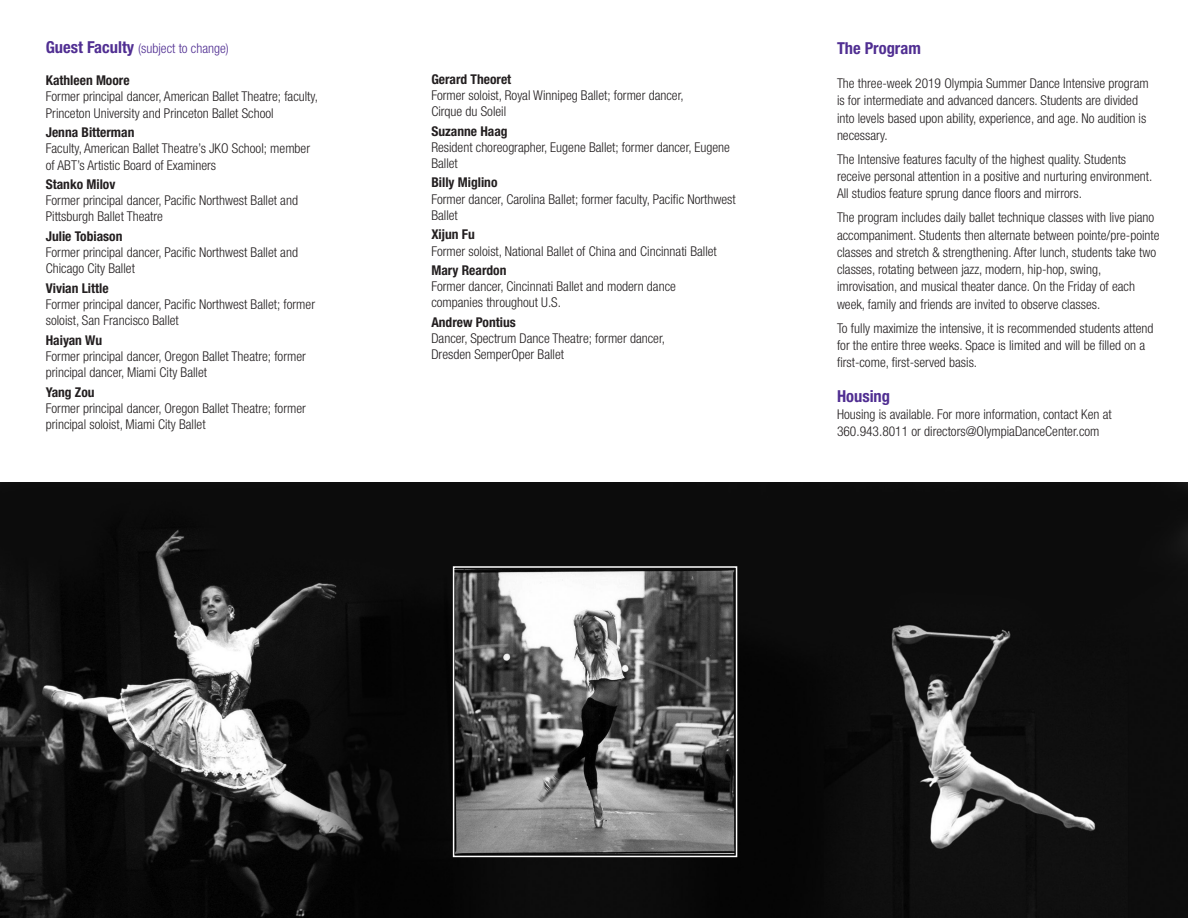
<style>
.page{position:relative;width:1188px;height:918px;background:#fff}
.page>*{position:absolute;margin:0;border:0;box-sizing:border-box;transform-origin:0 0}
.t1{font:700 condensed 16.5px "Helvetica Neue LT Std";color:#502e92}
.copy_text{font:300 condensed 13.5px/17.2px "Helvetica Neue LT Std";color:#231f20}
.t2{font:700 condensed 13.5px "Helvetica Neue LT Std";color:#231f20}
.t3{font:300 condensed 13.5px "Helvetica Neue LT Std";color:#502e92}
.s1{font-weight:700;font-size:16.5px}
</style>
<div class="page">
<img style="left:0;top:483px;width:1188px;height:435px">
<div style="left:453px;top:566px;width:284px;height:291px;border:2px solid #fff"></div>
<p class="t3" style="left:46px;top:40px;width:185px"><span class="s1">Guest Faculty</span> (subject to change)</p>
<p class="t2" style="left:46px;top:72px;width:85px">Kathleen Moore</p>
<p class="copy_text" style="left:46px;top:88px;width:274px;line-height:16.2px">Former principal dancer, American Ballet Theatre; faculty,<br>Princeton University and Princeton Ballet School</p>
<p class="t2" style="left:46px;top:124px;width:90px">Jenna Bitterman</p>
<p class="copy_text" style="left:46px;top:140px;width:266px;line-height:16.2px">Faculty, American Ballet Theatre’s JKO School; member of ABT’s Artistic Board of Examiners</p>
<p class="t2" style="left:46px;top:176px;width:71px">Stanko Milov</p>
<p class="copy_text" style="left:46px;top:192px;width:254px;line-height:16.2px">Former principal dancer, Pacific Northwest Ballet and<br>Pittsburgh Ballet Theatre</p>
<p class="t2" style="left:46px;top:228px;width:78px">Julie Tobiason</p>
<p class="copy_text" style="left:46px;top:244px;width:254px;line-height:16.2px">Former principal dancer, Pacific Northwest Ballet and<br>Chicago City Ballet</p>
<p class="t2" style="left:46px;top:280px;width:64px">Vivian Little</p>
<p class="copy_text" style="left:46px;top:296px;width:271px;line-height:16.2px">Former principal dancer, Pacific Northwest Ballet; former soloist, San Francisco Ballet</p>
<p class="t2" style="left:46px;top:332px;width:58px">Haiyan Wu</p>
<p class="copy_text" style="left:46px;top:348px;width:262px;line-height:16.2px">Former principal dancer, Oregon Ballet Theatre; former principal dancer, Miami City Ballet</p>
<p class="t2" style="left:46px;top:384px;width:50px">Yang Zou</p>
<p class="copy_text" style="left:46px;top:400px;width:262px;line-height:16.2px">Former principal dancer, Oregon Ballet Theatre; former principal soloist, Miami City Ballet</p>
<p class="t2" style="left:431px;top:71px;width:81px">Gerard Theoret</p>
<p class="copy_text" style="left:431px;top:87px;width:254px;line-height:16.2px">Former soloist, Royal Winnipeg Ballet; former dancer,<br>Cirque du Soleil</p>
<p class="t2" style="left:431px;top:123px;width:78px">Suzanne Haag</p>
<p class="copy_text" style="left:431px;top:139px;width:300px;line-height:16.2px">Resident choreographer, Eugene Ballet; former dancer, Eugene<br>Ballet</p>
<p class="t2" style="left:431px;top:175px;width:68px">Billy Miglino</p>
<p class="copy_text" style="left:431px;top:191px;width:306px;line-height:16.2px">Former dancer, Carolina Ballet; former faculty, Pacific Northwest<br>Ballet</p>
<p class="t2" style="left:431px;top:226px;width:45px">Xijun Fu</p>
<p class="copy_text" style="left:431px;top:242px;width:287px">Former soloist, National Ballet of China and Cincinnati Ballet</p>
<p class="t2" style="left:431px;top:262px;width:77px">Mary Reardon</p>
<p class="copy_text" style="left:431px;top:278px;width:246px;line-height:16.2px">Former dancer, Cincinnati Ballet and modern dance companies throughout U.S.</p>
<p class="t2" style="left:431px;top:314px;width:86px">Andrew Pontius</p>
<p class="copy_text" style="left:431px;top:330px;width:235px;line-height:16.2px">Dancer, Spectrum Dance Theatre; former dancer,<br>Dresden SemperOper Ballet</p>
<p class="t1" style="left:837px;top:38px;width:85px">The Program</p>
<p class="copy_text" style="left:837px;top:75px;width:313px">The three-week 2019 Olympia Summer Dance Intensive program is for intermediate and advanced dancers. Students are divided into levels based upon ability, experience, and age. No audition is necessary.</p>
<p class="copy_text" style="left:837px;top:150px;width:317px">The Intensive features faculty of the highest quality. Students receive personal attention in a positive and nurturing environment.<br>All studios feature sprung dance floors and mirrors.</p>
<p class="copy_text" style="left:837px;top:209px;width:324px">The program includes daily ballet technique classes with live piano accompaniment. Students then alternate between pointe/pre-pointe classes and stretch &amp; strengthening. After lunch, students take two classes, rotating between jazz, modern, hip-hop, swing, imrovisation, and musical theater dance. On the Friday of each week, family and friends are invited to observe classes.</p>
<p class="copy_text" style="left:837px;top:319px;width:318px">To fully maximize the intensive, it is recommended students attend for the entire three weeks. Space is limited and will be filled on a first-come, first-served basis.</p>
<p class="t1" style="left:837px;top:386px;width:55px">Housing</p>
<p class="copy_text" style="left:837px;top:405px;width:276px">Housing is available. For more information, contact Ken at<br>360.943.8011 or directors@OlympiaDanceCenter.com</p>
</div>
